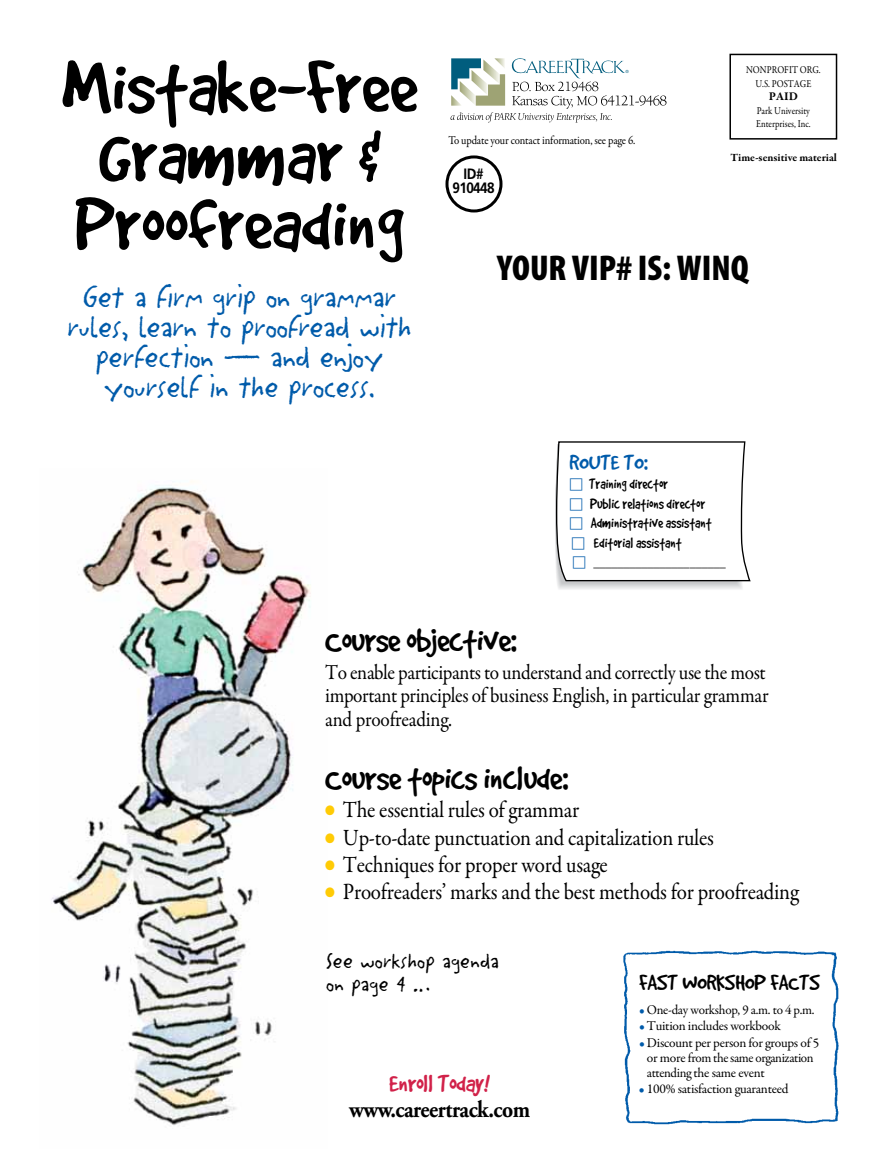
<style>
.page{position:relative;width:891px;height:1175px;background:#fff}
.page>*{position:absolute;margin:0;border:0;box-sizing:border-box;transform-origin:0 0}
.t1{font:82.65px/68.4px "Good Dog Plain";color:#000}
.t2{font:37.05px "Good Dog Plain";letter-spacing:-.01em;color:#000}
.t3{font:900 condensed 36px "Myriad Pro";color:#000}
.t4{font:34.2px/29.8px "Litterbox ICG";letter-spacing:-.03em;color:#005baa;text-align:center}
.t5{font:27px "Good Dog Plain";letter-spacing:-.015em;color:#d12149}
.t6{font:24px/22.5px "Litterbox ICG";letter-spacing:-.015em;color:#000}
.t7{font:700 24px "Adobe Garamond Pro";letter-spacing:-.02em;color:#000;scale:.9 1}
.t8{font:24px "Good Dog Plain";color:#000}
.t9{font:24px "Good Dog Plain";color:#005baa}
.t10{font:23.4px "Garamond Premr Pro";letter-spacing:-.01em;color:#000;scale:.9 1}
.t11{font:21.45px/23.4px "Garamond Premr Pro";letter-spacing:-.02em;color:#000;scale:.9 1}
.t12{font:16.5px/19.5px "Good Dog Plain";color:#000;scale:.9 1}
.t13{font:700 15px/13.5px "Frutiger LT Std";letter-spacing:-.04em;color:#000;text-align:center;scale:.9 1}
.t14{font:13.5px/15px "Garamond Premr Pro";letter-spacing:-.02em;color:#000}
.t15{font:13.5px "Garamond Premr Pro";letter-spacing:-.02em;color:#000;scale:.9 1}
.t16{font:12px "Garamond Premr Pro";letter-spacing:-.015em;color:#000;scale:.9 1}
.t17{font:700 12px "Garamond Premr Pro";color:#000}
.t18{font:700 11.25px "Garamond Premr Pro";color:#000}
.t19{font:10.5px/13.5px "Garamond Premr Pro";color:#000;text-align:center;scale:.85 1}
.s1{font-family:"Universal Newswith Comm Pi";font-size:13.5px;color:#005baa}
.s2{font-family:"Universal Newswith Comm Pi";color:#005baa}
.s3{color:#ffcb05}
.s4{color:#005baa}
</style>
<div class="page">
<div style="left:729px;top:54px;width:108px;height:86px;border:2px solid #000"></div>
<svg style="left:451px;top:58px;width:216px;height:65px"></svg>
<img style="left:51px;top:481px;width:260px;height:645px">
<svg style="left:555px;top:441px;width:196px;height:148px"></svg>
<img style="left:623px;top:950px;width:216px;height:175px">
<div style="left:446px;top:155px;width:56px;height:57px;border:3px solid #000;border-radius:50%"></div>
<h1 class="t1" style="left:61px;top:52px;width:357px">Mistake-Free</h1>
<h1 class="t1" style="left:75px;top:120px;width:330px">Grammar &amp;<br>Proofreading</h1>
<h3 class="t4" style="left:67px;top:281px;width:347px">Get a firm grip on grammar rules, learn to proofread with perfection — and enjoy yourself in the process.</h3>
<p class="t19" style="left:746px;top:64px;width:89px">NONPROFIT ORG.<br>U.S. POSTAGE</p>
<p class="t17" style="left:769px;top:89px;width:31px">PAID</p>
<p class="t19" style="left:757px;top:104px;width:64px">Park University</p>
<p class="t16" style="left:448px;top:133px;width:209px">To update your contact information, see page 6.</p>
<p class="t13" style="left:452px;top:167px;width:49px">ID#<br>910448</p>
<p class="t19" style="left:756px;top:118px;width:66px">Enterprises, Inc.</p>
<p class="t18" style="left:731px;top:151px;width:108px">Time-sensitive material</p>
<h3 class="t3" style="left:498px;top:245px;width:253px">YOUR VIP# IS: WINQ</h3>
<h3 class="t9" style="left:569px;top:450px;width:80px">ROUTE TO:</h3>
<p class="t12" style="left:569px;top:474px;width:160px"><span class="s1">h</span> Training director<br><span class="s1">h</span> Public relations director <span class="s1">h</span> Administrative assistant <span class="s1">h</span> Editorial assistant</p>
<p class="t15" style="left:572px;top:553px;width:172px"><span class="s2">h</span> ______________________</p>
<h2 class="t2" style="left:325px;top:620px;width:192px">Course objective:</h2>
<h3 class="t11" style="left:325px;top:661px;width:494px">To enable participants to understand and correctly use the most important principles of business English, in particular grammar and proofreading.</h3>
<h2 class="t2" style="left:325px;top:759px;width:244px">Course topics include:</h2>
<h3 class="t10" style="left:325px;top:795px;width:284px"><span class="s3">●</span> The essential rules of grammar</h3>
<h3 class="t10" style="left:325px;top:823px;width:433px"><span class="s3">●</span> Up-to-date punctuation and capitalization rules</h3>
<h3 class="t10" style="left:325px;top:850px;width:315px"><span class="s3">●</span> Techniques for proper word usage</h3>
<h3 class="t10" style="left:325px;top:877px;width:528px"><span class="s3">●</span> Proofreaders’ marks and the best methods for proofreading</h3>
<h3 class="t6" style="left:326px;top:948px;width:175px">See workshop agenda on page 4 …</h3>
<h3 class="t5" style="left:389px;top:1069px;width:102px">Enroll Today!</h3>
<h3 class="t7" style="left:349px;top:1095px;width:203px">www.careertrack.com</h3>
<h3 class="t8" style="left:639px;top:969px;width:183px">FAST WORKSHOP FACTS</h3>
<p class="t14" style="left:639px;top:1002px;width:177px"><span class="s4">•</span> One-day workshop, 9 a.m. to 4 p.m.</p>
<p class="t14" style="left:639px;top:1018px;width:143px"><span class="s4">•</span> Tuition includes workbook</p>
<p class="t14" style="left:647px;top:1035px;width:174px;text-indent:-8px"><span class="s4">•</span> Discount per person for groups of 5 or more from the same organization attending the same event</p>
<p class="t14" style="left:639px;top:1081px;width:151px"><span class="s4">•</span> 100% satisfaction guaranteed</p>
</div>
